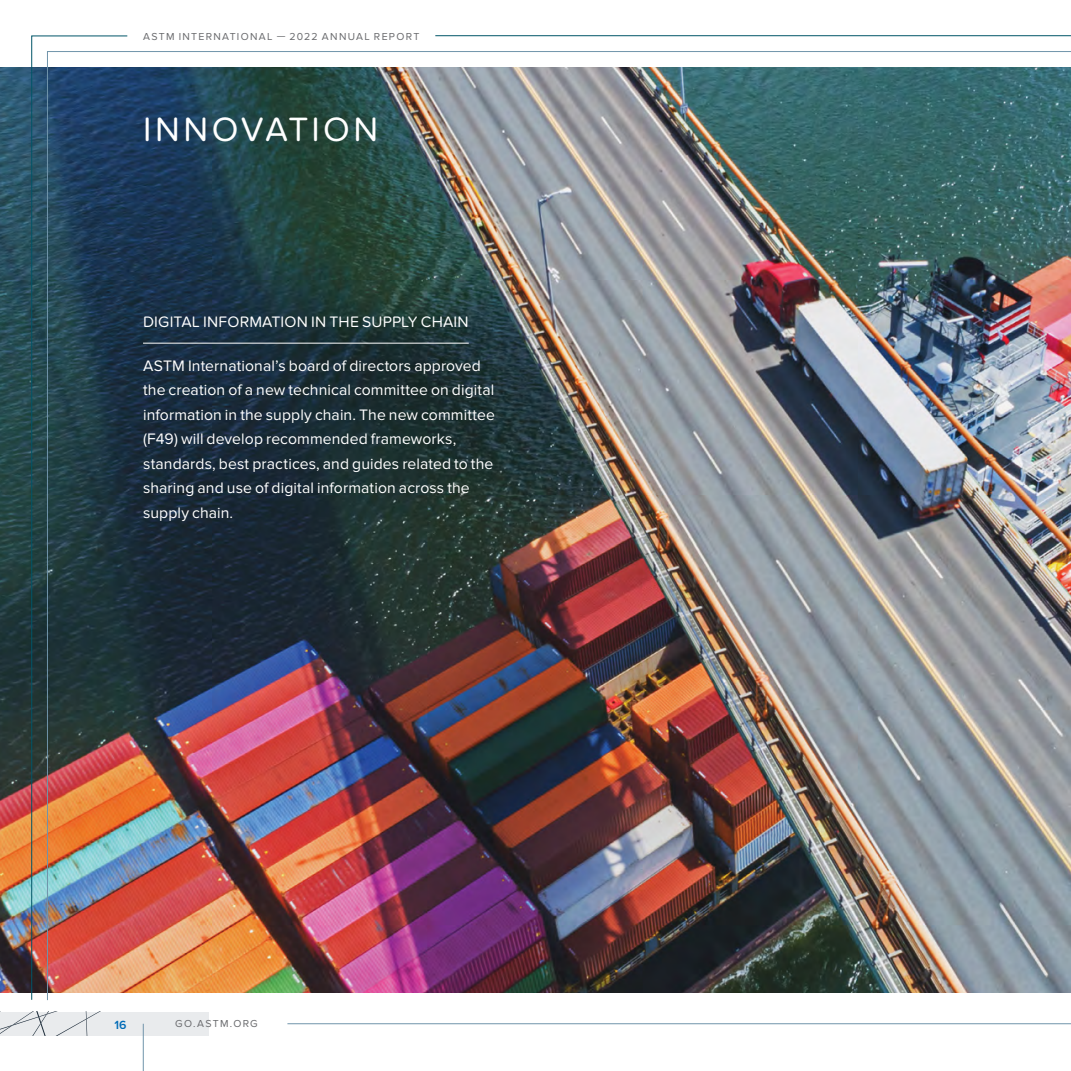
<style>
.page{position:relative;width:1071px;height:1071px;background:#fff}
.page>*{position:absolute;margin:0;border:0;box-sizing:border-box;transform-origin:0 0}
.Title_30_30pt_Soft_R{font:35px "Proxima Nova Soft";letter-spacing:.1em;color:#fff}
.Body_Text_9_14pt_Reg{font:15.75px/24.5px "Proxima Nova";letter-spacing:.005em;color:#fff}
.AR_Subhead{font:15.75px "Proxima Nova Soft";letter-spacing:.01em;color:#fff}
.t1{font:600 12.25px "Proxima Nova";color:#006bb7}
.t2{font:10.5px "Proxima Nova";letter-spacing:.125em;color:#696a6d}
</style>
<div class="page">
<img style="left:0;top:67px;width:31px;height:925px">
<div style="left:0;top:1012px;width:209px;height:24px;background:#e9ebed"></div>
<svg style="left:0;top:1012px;width:99px;height:24px"></svg>
<svg style="left:31px;top:35px;width:97px;height:965px;background:#4c6468"></svg>
<hr style="left:287px;top:1023px;width:784px;height:1px;background:#7094aa">
<img style="left:47px;top:51px;width:1024px;height:950px">
<hr style="left:143px;top:1024px;width:1px;height:47px;background:#7094aa">
<hr style="left:143px;top:343px;width:326px;height:1px;background:#fff">
<p class="t2" style="left:143px;top:30px;width:278px">ASTM INTERNATIONAL — 2022 ANNUAL REPORT</p>
<h1 class="Title_30_30pt_Soft_R" style="left:143px;top:110px;width:237px">INNOVATION</h1>
<p class="AR_Subhead" style="left:143px;top:313px;width:327px">DIGITAL INFORMATION IN THE SUPPLY CHAIN</p>
<p class="Body_Text_9_14pt_Reg" style="left:143px;top:353px;width:353px">ASTM International’s board of directors approved the creation of a new technical committee on digital information in the supply chain. The new committee (F49) will develop recommended frameworks, standards, best practices, and guides related to the sharing and use of digital information across the supply chain.</p>
<p class="t1" style="left:114px;top:1019px;width:14px">16</p>
<p class="t2" style="left:175px;top:1018px;width:84px">GO.ASTM.ORG</p>
</div>
